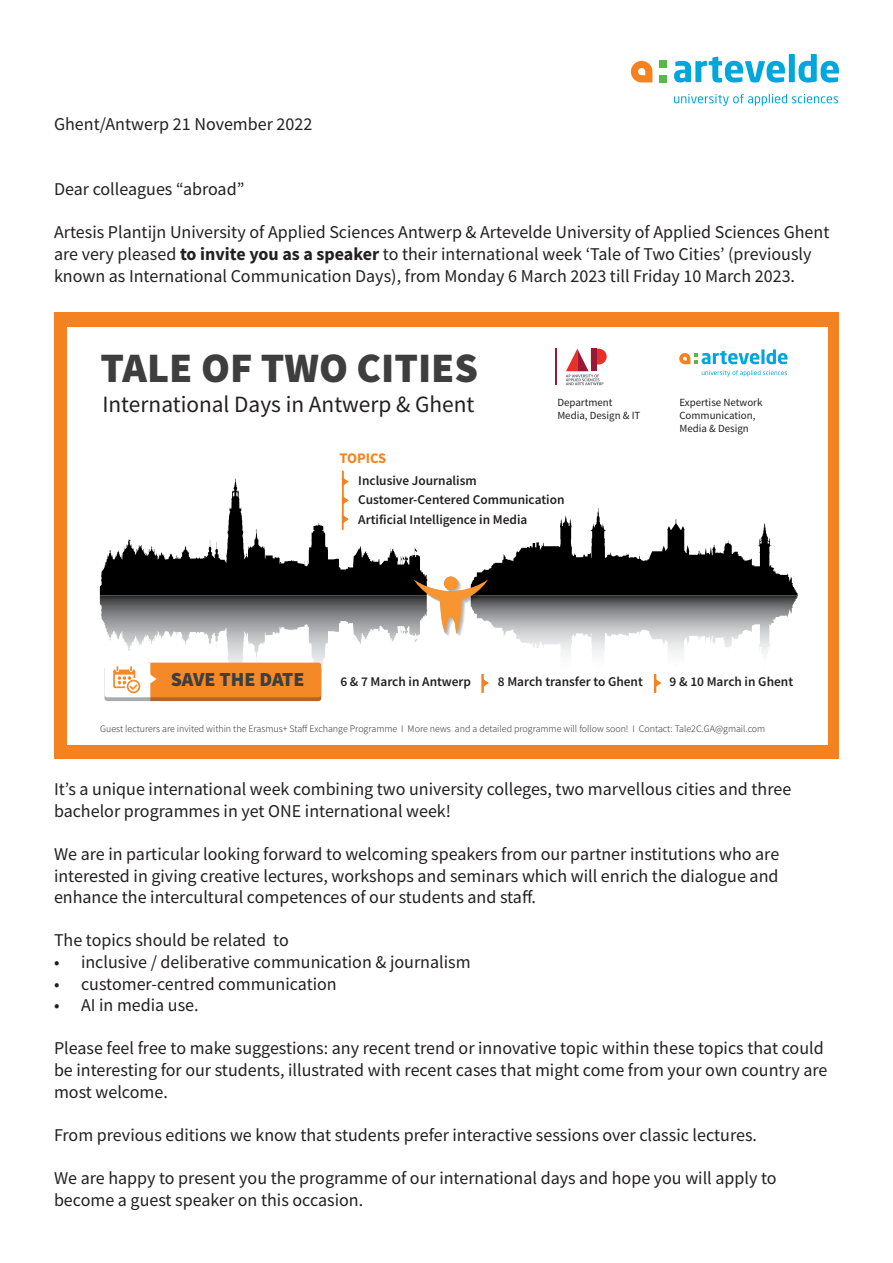
<style>
.page{position:relative;width:893px;height:1263px;background:#fff}
.page>*{position:absolute;margin:0;border:0;box-sizing:border-box;transform-origin:0 0}
.t1{font:900 42px "Source Sans Pro";color:#3e3e3f}
.t2{font:23.4px "Source Sans Pro";color:#231f20}
.t3{font:900 19.95px "Source Sans Pro";color:#3e3e3f}
.t4{font:18px/21.6px "Source Sans Pro";color:#231f20}
.t5{font:700 14.55px "Source Sans Pro";color:#f58220}
.t6{font:600 13.35px/19.4px "Source Sans Pro";color:#231f20}
.t7{font:10.95px/13px "Source Sans Pro";color:#231f20}
.t8{font:300 9.9px "Source Sans Pro";color:#231f20}
.s1{font-weight:700}
</style>
<div class="page">
<svg style="left:631px;top:61px;width:21px;height:21px"></svg>
<svg style="left:674px;top:57px;width:111px;height:26px"></svg>
<div style="left:789px;top:54px;width:6px;height:28px;background:#00a6dc"></div>
<svg style="left:798px;top:54px;width:41px;height:29px"></svg>
<svg style="left:674px;top:94px;width:164px;height:12px"></svg>
<div style="left:660px;top:75px;width:7px;height:7px;background:#56b947"></div>
<div style="left:660px;top:61px;width:7px;height:7px;background:#56b947"></div>
<div style="left:54px;top:313px;width:785px;height:446px;background:#f58220"></div>
<div style="left:67px;top:327px;width:760px;height:418px;background:#fff"></div>
<hr style="left:556px;top:349px;width:1px;height:36px;background:#981936">
<svg style="left:566px;top:349px;width:41px;height:36px"></svg>
<hr style="left:761px;top:349px;width:3px;height:15px;background:#00a6dc">
<svg style="left:766px;top:349px;width:21px;height:15px"></svg>
<svg style="left:702px;top:370px;width:85px;height:6px"></svg>
<svg style="left:679px;top:351px;width:80px;height:13px"></svg>
<svg style="left:100px;top:471px;width:698px;height:230px"></svg>
<p class="t4" style="left:54px;top:114px;width:260px">Ghent/Antwerp 21 November 2022</p>
<p class="t4" style="left:54px;top:178px;width:192px">Dear colleagues “abroad”</p>
<p class="t4" style="left:54px;top:222px;width:777px">Artesis Plantijn University of Applied Sciences Antwerp &amp; Artevelde University of Applied Sciences Ghent are very pleased <span class="s1">to invite you as a speaker</span> to their international week ‘Tale of Two Cities’ (previously known as International Communication Days), from Monday 6 March 2023 till Friday 10 March 2023.</p>
<h1 class="t1" style="left:101px;top:339px;width:379px">TALE OF TWO CITIES</h1>
<p class="t2" style="left:102px;top:390px;width:374px">International Days in Antwerp &amp; Ghent</p>
<p class="t5" style="left:339px;top:448px;width:48px">TOPICS</p>
<p class="t7" style="left:557px;top:395px;width:85px">Department<br>Media, Design &amp; IT</p>
<p class="t7" style="left:679px;top:395px;width:85px">Expertise Network<br>Communication,<br>Media &amp; Design</p>
<p class="t6" style="left:358px;top:470px;width:208px">Inclusive Journalism<br>Customer-Centered Communication<br>Artificial Intelligence in Media</p>
<p class="t3" style="left:171px;top:666px;width:135px">SAVE THE DATE</p>
<p class="t6" style="left:340px;top:672px;width:132px">6 &amp; 7 March in Antwerp</p>
<p class="t6" style="left:498px;top:672px;width:147px">8 March transfer to Ghent</p>
<p class="t6" style="left:670px;top:672px;width:125px">9 &amp; 10 March in Ghent</p>
<p class="t8" style="left:100px;top:722px;width:667px">Guest lecturers are invited within the Erasmus+ Staff Exchange Programme I More news and a detailed programme will follow soon! I Contact: Tale2C.GA@gmail.com</p>
<p class="t4" style="left:54px;top:778px;width:739px">It’s a unique international week combining two university colleges, two marvellous cities and three bachelor programmes in yet ONE international week!</p>
<p class="t4" style="left:54px;top:843px;width:727px;text-align:justify">We are in particular looking forward to welcoming speakers from our partner institutions who are interested in giving creative lectures, workshops and seminars which will enrich the dialogue and enhance the intercultural competences of our students and staff.</p>
<p class="t4" style="left:54px;top:929px;width:236px">The topics should be related to</p>
<p class="t4" style="left:54px;top:951px;width:418px">• inclusive / deliberative communication &amp; journalism</p>
<p class="t4" style="left:54px;top:973px;width:284px">• customer-centred communication</p>
<p class="t4" style="left:54px;top:994px;width:146px">• AI in media use.</p>
<p class="t4" style="left:54px;top:1037px;width:775px">Please feel free to make suggestions: any recent trend or innovative topic within these topics that could be interesting for our students, illustrated with recent cases that might come from your own country are most welcome.</p>
<p class="t4" style="left:54px;top:1124px;width:704px">From previous editions we know that students prefer interactive sessions over classic lectures.</p>
<p class="t4" style="left:54px;top:1167px;width:724px">We are happy to present you the programme of our international days and hope you will apply to become a guest speaker on this occasion.</p>
</div>
